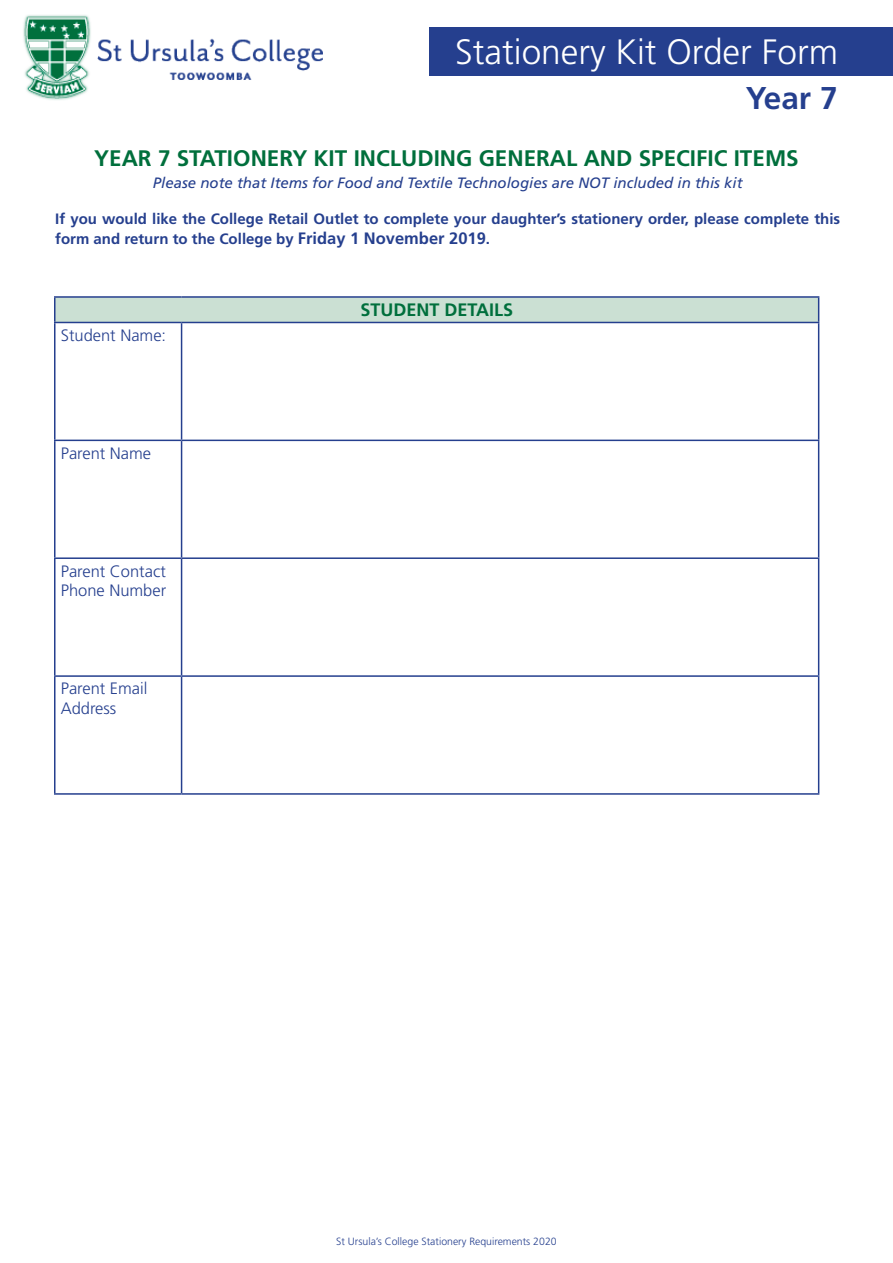
<style>
.page{position:relative;width:893px;height:1263px;background:#fff}
.page>*{position:absolute;margin:0;border:0;box-sizing:border-box;transform-origin:0 0}
.t1{font:300 35.25px "Frutiger LT Std";color:#fff}
.t2{font:700 31.5px "Frutiger LT Std";color:#253f8e}
.t3{font:700 22.5px "Frutiger LT Std";color:#006f3c}
.t4{font:700 18px "Frutiger LT Std";color:#006f3c}
.t5{font:300 16.5px/19.8px "Frutiger LT Std";color:#253f8e}
.t6{font:700 15px/19.8px "Frutiger LT Std";color:#253f8e}
.t7{font:italic 15px "Frutiger LT Std";color:#253f8e}
.t8{font:300 10.5px "Frutiger LT Std";color:#253f8e}
.s1{font-size:16.5px}
</style>
<div class="page">
<div style="left:55px;top:297px;width:764px;height:25px;background:#cbe0d3"></div>
<hr style="left:54px;top:296px;width:128px;height:2px;background:#253f8e">
<hr style="left:54px;top:298px;width:2px;height:24px;background:#253f8e">
<hr style="left:182px;top:296px;width:637px;height:2px;background:#253f8e">
<svg style="left:818px;top:298px;width:1px;height:24px"></svg>
<hr style="left:54px;top:322px;width:128px;height:1px;background:#253f8e">
<hr style="left:54px;top:323px;width:2px;height:117px;background:#253f8e">
<hr style="left:182px;top:322px;width:637px;height:1px;background:#253f8e">
<hr style="left:181px;top:323px;width:1px;height:117px;background:#253f8e">
<hr style="left:818px;top:323px;width:1px;height:117px;background:#253f8e">
<hr style="left:54px;top:440px;width:128px;height:1px;background:#253f8e">
<hr style="left:54px;top:441px;width:2px;height:116px;background:#253f8e">
<hr style="left:182px;top:440px;width:637px;height:1px;background:#253f8e">
<hr style="left:181px;top:441px;width:1px;height:116px;background:#253f8e">
<hr style="left:818px;top:441px;width:1px;height:116px;background:#253f8e">
<hr style="left:54px;top:557px;width:128px;height:2px;background:#253f8e">
<hr style="left:54px;top:559px;width:2px;height:116px;background:#253f8e">
<hr style="left:182px;top:557px;width:637px;height:2px;background:#253f8e">
<hr style="left:181px;top:559px;width:1px;height:116px;background:#253f8e">
<hr style="left:818px;top:559px;width:1px;height:116px;background:#253f8e">
<hr style="left:54px;top:675px;width:128px;height:2px;background:#253f8e">
<hr style="left:54px;top:677px;width:2px;height:116px;background:#253f8e">
<hr style="left:182px;top:675px;width:637px;height:2px;background:#253f8e">
<hr style="left:181px;top:677px;width:1px;height:116px;background:#253f8e">
<hr style="left:818px;top:677px;width:1px;height:116px;background:#253f8e">
<hr style="left:54px;top:793px;width:128px;height:2px;background:#253f8e">
<hr style="left:182px;top:793px;width:637px;height:2px;background:#253f8e">
<img style="left:23px;top:15px;width:300px;height:85px">
<div style="left:429px;top:27px;width:464px;height:49px;background:#253f8e"></div>
<p class="t1" style="left:455px;top:32px;width:384px">Stationery Kit Order Form</p>
<p class="t2" style="left:746px;top:80px;width:93px">Year 7</p>
<p class="t3" style="left:94px;top:145px;width:706px">YEAR 7 STATIONERY KIT INCLUDING GENERAL AND SPECIFIC ITEMS</p>
<p class="t7" style="left:153px;top:174px;width:591px">Please note that Items for Food and Textile Technologies are NOT included in this kit</p>
<p class="t6" style="left:55px;top:209px;width:786px">If you would like the College Retail Outlet to complete your daughter’s stationery order, please complete this form and return to the College by <span class="s1">Friday 1 November 2019</span>.</p>
<p class="t5" style="left:61px;top:325px;width:107px">Student Name:</p>
<p class="t5" style="left:61px;top:443px;width:92px">Parent Name</p>
<p class="t5" style="left:61px;top:561px;width:107px">Parent Contact<br>Phone Number</p>
<p class="t5" style="left:61px;top:679px;width:88px">Parent Email<br>Address</p>
<p class="t4" style="left:360px;top:300px;width:154px">STUDENT DETAILS</p>
<p class="t8" style="left:336px;top:1236px;width:222px">St Ursula’s College Stationery Requirements 2020</p>
</div>
